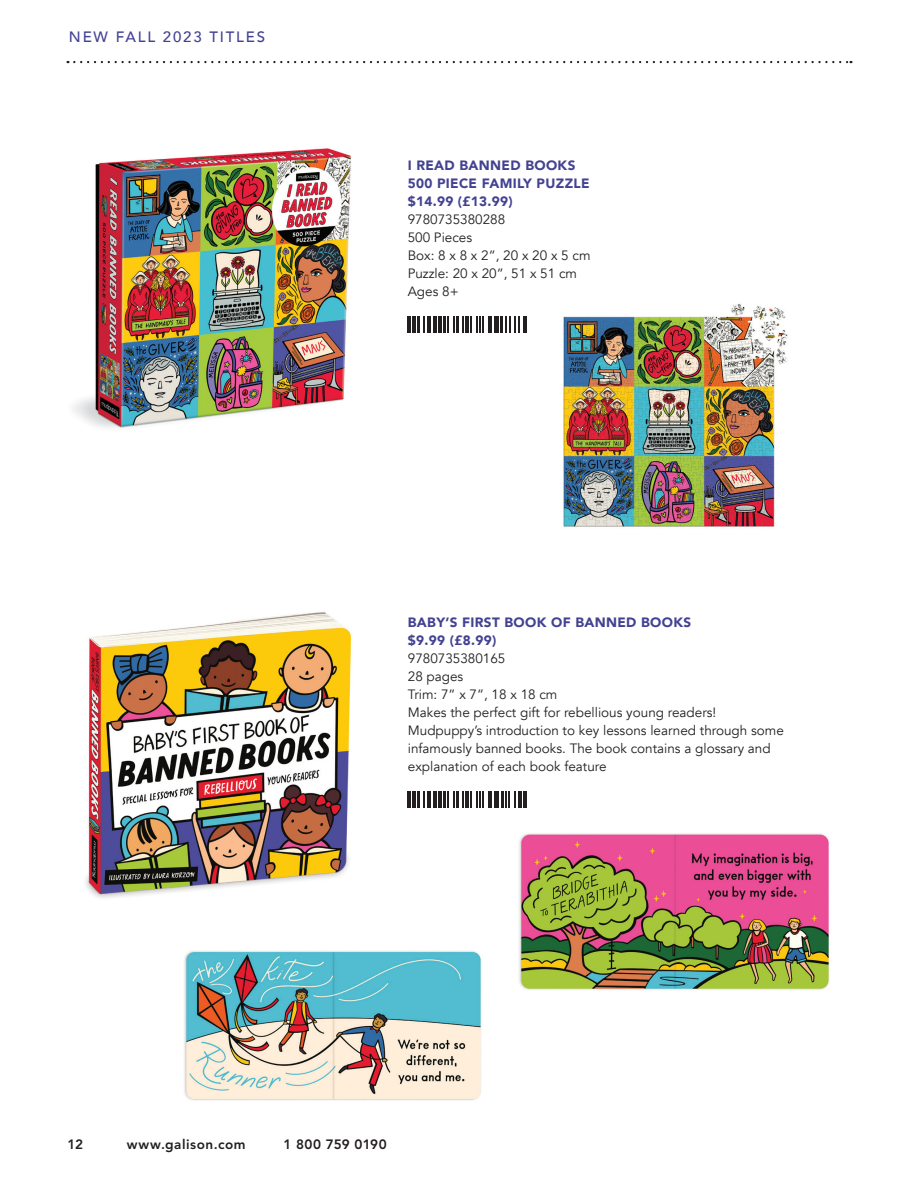
<style>
.page{position:relative;width:918px;height:1188px;background:#fff}
.page>*{position:absolute;margin:0;border:0;box-sizing:border-box;transform-origin:0 0}
.t1{font:500 15px "Avenir";letter-spacing:.12em;color:#434292}
.t2{font:13.5px/18px "Avenir";color:#231f20}
.t3{font:900 13.5px/18px "Avenir";letter-spacing:.025em;color:#434292}
.t4{font:800 13.5px "Avenir LT Std";letter-spacing:.04em;color:#231f20}
.t5{font:800 13.5px "Avenir LT Std";letter-spacing:.015em;color:#231f20}
</style>
<div class="page">
<svg style="left:68px;top:61px;width:783px;height:2px"></svg>
<img style="left:85px;top:611px;width:266px;height:287px">
<img style="left:519px;top:833px;width:310px;height:157px">
<img style="left:184px;top:951px;width:297px;height:150px">
<svg style="left:407px;top:791px;width:4px;height:17px"></svg>
<hr style="left:412px;top:791px;width:4px;height:17px;background:#231f20">
<hr style="left:417px;top:791px;width:3px;height:17px;background:#231f20">
<svg style="left:423px;top:791px;width:8px;height:17px"></svg>
<hr style="left:433px;top:791px;width:4px;height:17px;background:#231f20">
<hr style="left:438px;top:791px;width:4px;height:17px;background:#231f20">
<hr style="left:443px;top:791px;width:3px;height:17px;background:#231f20">
<svg style="left:447px;top:791px;width:8px;height:17px"></svg>
<hr style="left:456px;top:791px;width:3px;height:17px;background:#231f20">
<svg style="left:463px;top:791px;width:21px;height:17px"></svg>
<hr style="left:488px;top:791px;width:4px;height:17px;background:#231f20">
<svg style="left:494px;top:791px;width:22px;height:17px"></svg>
<hr style="left:518px;top:791px;width:4px;height:17px;background:#231f20">
<svg style="left:523px;top:791px;width:4px;height:17px"></svg>
<img style="left:72px;top:148px;width:279px;height:280px">
<img style="left:563px;top:303px;width:225px;height:224px">
<svg style="left:407px;top:316px;width:4px;height:17px"></svg>
<hr style="left:412px;top:316px;width:4px;height:17px;background:#231f20">
<hr style="left:417px;top:316px;width:3px;height:17px;background:#231f20">
<svg style="left:423px;top:316px;width:8px;height:17px"></svg>
<hr style="left:433px;top:316px;width:4px;height:17px;background:#231f20">
<hr style="left:438px;top:316px;width:4px;height:17px;background:#231f20">
<hr style="left:443px;top:316px;width:3px;height:17px;background:#231f20">
<svg style="left:447px;top:316px;width:8px;height:17px"></svg>
<hr style="left:456px;top:316px;width:3px;height:17px;background:#231f20">
<svg style="left:463px;top:316px;width:21px;height:17px"></svg>
<hr style="left:488px;top:316px;width:4px;height:17px;background:#231f20">
<svg style="left:494px;top:316px;width:5px;height:17px"></svg>
<hr style="left:500px;top:316px;width:3px;height:17px;background:#231f20">
<svg style="left:505px;top:316px;width:22px;height:17px"></svg>
<p class="t1" style="left:69px;top:24px;width:198px">NEW FALL 2023 TITLES</p>
<p class="t3" style="left:408px;top:156px;width:183px">I READ BANNED BOOKS<br>500 PIECE FAMILY PUZZLE $14.99 (£13.99)</p>
<p class="t2" style="left:408px;top:211px;width:184px">9780735380288<br>500 Pieces<br>Box: 8 x 8 x 2”, 20 x 20 x 5 cm<br>Puzzle: 20 x 20”, 51 x 51 cm<br>Ages 8+</p>
<p class="t3" style="left:408px;top:613px;width:285px">BABY’S FIRST BOOK OF BANNED BOOKS $9.99 (£8.99)</p>
<p class="t2" style="left:408px;top:649px;width:378px">9780735380165<br>28 pages<br>Trim: 7” x 7”, 18 x 18 cm<br>Makes the perfect gift for rebellious young readers!<br>Mudpuppy’s introduction to key lessons learned through some infamously banned books. The book contains a glossary and explanation of each book feature</p>
<p class="t4" style="left:68px;top:1136px;width:17px">12</p>
<p class="t4" style="left:127px;top:1136px;width:120px">www.galison.com</p>
<p class="t5" style="left:284px;top:1136px;width:105px">1 800 759 0190</p>
</div>
